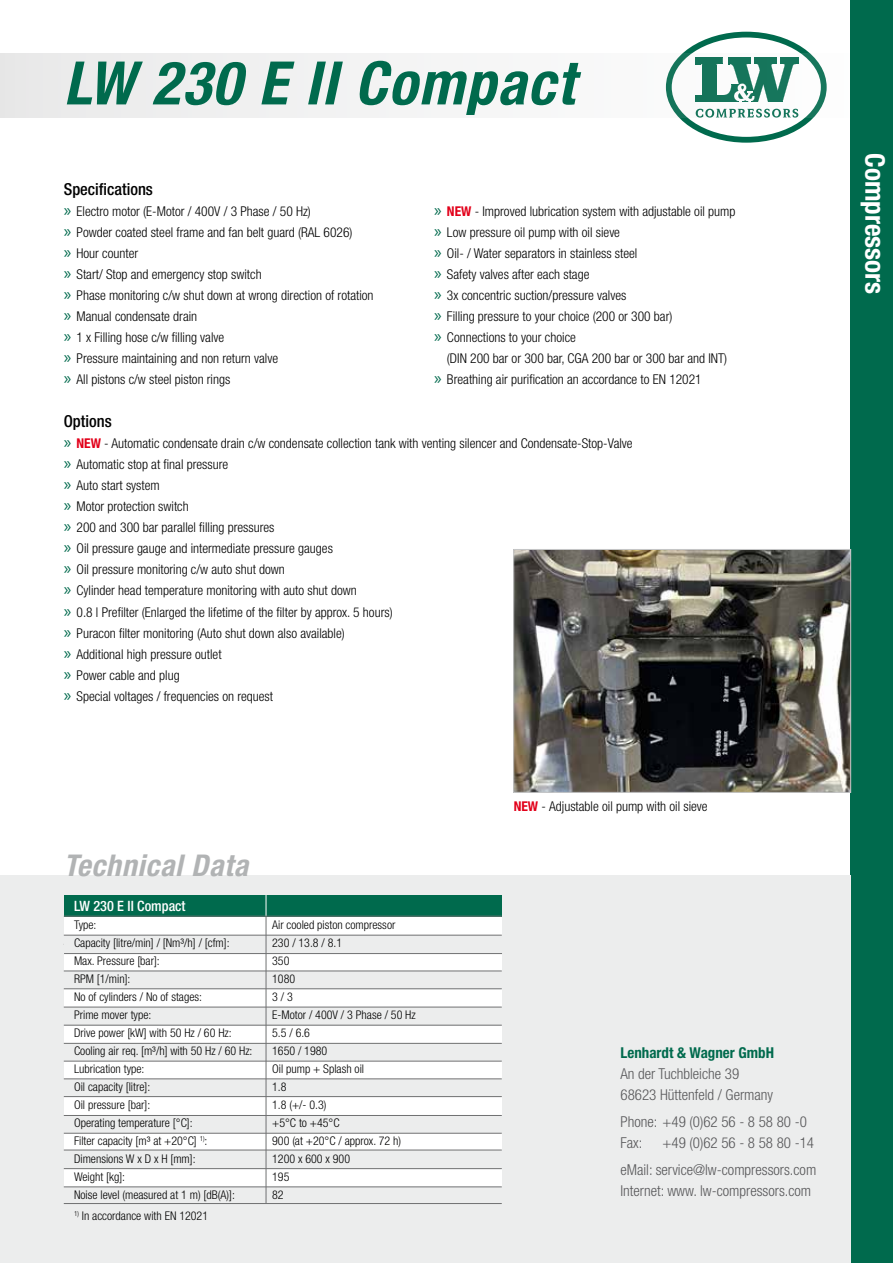
<style>
.page{position:relative;width:893px;height:1263px;background:#fff}
.page>*{position:absolute;margin:0;border:0;box-sizing:border-box;transform-origin:0 0}
.t1{font:italic 700 condensed 60px "Helvetica Neue LT Std";letter-spacing:.025em;color:#006a4d}
.t2{font:italic 700 condensed 30px "Helvetica Neue LT Std";letter-spacing:.025em;color:#b1b3b4}
.t3{font:700 condensed 27px "Helvetica Neue LT Std";color:#fff}
.t4{font:500 condensed 16.5px "Helvetica Neue LT Std";color:#000}
.t5{font:300 condensed 15px/21px "Helvetica Neue LT Std";color:#58585a}
.t6{font:700 condensed 15px "Helvetica Neue LT Std";color:#006a4d}
.t7{font:500 condensed 14.25px "Helvetica Neue LT Std";color:#fff}
.t8{font:300 condensed 13.5px/21px "Helvetica Neue LT Std";color:#000}
.t9{font:300 condensed 12px/18px "Helvetica Neue LT Std";color:#000}
.s1{font-family:"Myriad Pro";font-weight:400;font-stretch:normal;font-size:18px;color:#006a4d}
.s2{font-weight:700;color:#e2001a}
</style>
<div class="page">
<svg style="left:664px;top:30px;width:164px;height:114px"></svg>
<svg style="left:669px;top:35px;width:155px;height:105px"></svg>
<div style="left:666px;top:32px;width:161px;height:111px;border:6px solid #006a4d;border-radius:50%"></div>
<svg style="left:0;top:54px;width:828px;height:64px"></svg>
<div style="left:850px;top:0;width:43px;height:1263px;background:#006a4d"></div>
<div style="left:0;top:876px;width:850px;height:387px;background:#eceded"></div>
<div style="left:64px;top:916px;width:438px;height:278px;background:#fff"></div>
<div style="left:64px;top:1187px;width:438px;height:18px;background:#eceded"></div>
<div style="left:64px;top:1150px;width:438px;height:19px;background:#eceded"></div>
<div style="left:64px;top:1115px;width:438px;height:18px;background:#eceded"></div>
<div style="left:64px;top:1079px;width:438px;height:18px;background:#eceded"></div>
<div style="left:64px;top:1043px;width:438px;height:18px;background:#eceded"></div>
<div style="left:64px;top:1007px;width:438px;height:18px;background:#eceded"></div>
<div style="left:64px;top:971px;width:438px;height:18px;background:#eceded"></div>
<hr style="left:64px;top:971px;width:438px;height:1px;background:#707172">
<hr style="left:64px;top:988px;width:438px;height:1px;background:#707172">
<hr style="left:64px;top:1007px;width:438px;height:1px;background:#707172">
<hr style="left:64px;top:1025px;width:438px;height:1px;background:#707172">
<hr style="left:64px;top:1043px;width:438px;height:1px;background:#707172">
<hr style="left:64px;top:1061px;width:438px;height:1px;background:#707172">
<hr style="left:64px;top:1078px;width:438px;height:1px;background:#707172">
<hr style="left:64px;top:1096px;width:438px;height:1px;background:#707172">
<hr style="left:64px;top:1115px;width:438px;height:1px;background:#707172">
<hr style="left:64px;top:1133px;width:438px;height:1px;background:#707172">
<hr style="left:64px;top:1186px;width:438px;height:1px;background:#707172">
<hr style="left:64px;top:1150px;width:438px;height:1px;background:#707172">
<hr style="left:64px;top:1168px;width:438px;height:1px;background:#707172">
<div style="left:64px;top:895px;width:438px;height:21px;background:#006a4d"></div>
<svg style="left:266px;top:895px;width:1px;height:21px"></svg>
<div style="left:64px;top:935px;width:438px;height:18px;background:#eceded"></div>
<hr style="left:266px;top:916px;width:1px;height:287px;background:#707172">
<hr style="left:64px;top:953px;width:438px;height:1px;background:#707172">
<hr style="left:64px;top:1203px;width:438px;height:1px;background:#707172">
<hr style="left:64px;top:935px;width:438px;height:1px;background:#707172">
<hr style="left:64px;top:916px;width:438px;height:1px;background:#707172">
<img style="left:515px;top:551px;width:334px;height:240px">
<div style="left:513px;top:549px;width:338px;height:244px;border:1px solid #c6c7c8"></div>
<h1 class="t1" style="left:64px;top:47px;width:512px">LW 230 E II Compact</h1>
<p class="t4" style="left:64px;top:179px;width:91px">Specifications</p>
<p class="t8" style="left:64px;top:200px;width:311px"><span class="s1">»</span> Electro motor (E-Motor / 400V / 3 Phase / 50 Hz)<br><span class="s1">»</span> Powder coated steel frame and fan belt guard (RAL 6026)<br><span class="s1">»</span> Hour counter<br><span class="s1">»</span> Start/ Stop and emergency stop switch<br><span class="s1">»</span> Phase monitoring c/w shut down at wrong direction of rotation <span class="s1">»</span> Manual condensate drain<br><span class="s1">»</span> 1 x Filling hose c/w filling valve<br><span class="s1">»</span> Pressure maintaining and non return valve<br><span class="s1">»</span> All pistons c/w steel piston rings</p>
<p class="t8" style="left:434px;top:200px;width:303px"><span class="s1">»</span> <span class="s2">NEW</span> - Improved lubrication system with adjustable oil pump <span class="s1">»</span> Low pressure oil pump with oil sieve<br><span class="s1">»</span> Oil- / Water separators in stainless steel<br><span class="s1">»</span> Safety valves after each stage<br><span class="s1">»</span> 3x concentric suction/pressure valves<br><span class="s1">»</span> Filling pressure to your choice (200 or 300 bar)<br><span class="s1">»</span> Connections to your choice</p>
<p class="t8" style="left:434px;top:347px;width:294px;text-indent:13px">(DIN 200 bar or 300 bar, CGA 200 bar or 300 bar and INT) <span class="s1">»</span> Breathing air purification an accordance to EN 12021</p>
<p class="t4" style="left:64px;top:412px;width:49px">Options</p>
<p class="t8" style="left:64px;top:433px;width:570px"><span class="s1">»</span> <span class="s2">NEW</span> - Automatic condensate drain c/w condensate collection tank with venting silencer and Condensate-Stop-Valve <span class="s1">»</span> Automatic stop at final pressure<br><span class="s1">»</span> Auto start system<br><span class="s1">»</span> Motor protection switch<br><span class="s1">»</span> 200 and 300 bar parallel filling pressures<br><span class="s1">»</span> Oil pressure gauge and intermediate pressure gauges<br><span class="s1">»</span> Oil pressure monitoring c/w auto shut down<br><span class="s1">»</span> Cylinder head temperature monitoring with auto shut down<br><span class="s1">»</span> 0.8 l Prefilter (Enlarged the lifetime of the filter by approx. 5 hours)<br><span class="s1">»</span> Puracon filter monitoring (Auto shut down also available)<br><span class="s1">»</span> Additional high pressure outlet<br><span class="s1">»</span> Power cable and plug<br><span class="s1">»</span> Special voltages / frequencies on request</p>
<h2 class="t2" style="left:64px;top:847px;width:186px">Technical Data</h2>
<p class="t7" style="left:74px;top:897px;width:113px">LW 230 E II Compact</p>
<p class="t9" style="left:74px;top:915px;width:180px">Type:<br>Capacity [litre/min] / [Nm³/h] / [cfm]:<br>Max. Pressure [bar]:<br>RPM [1/min]:<br>No of cylinders / No of stages:<br>Prime mover type:<br>Drive power [kW] with 50 Hz / 60 Hz:<br>Cooling air req. [m³/h] with 50 Hz / 60 Hz:<br>Lubrication type:<br>Oil capacity [litre]:<br>Oil pressure [bar]:<br>Operating temperature [°C]:<br>Filter capacity [m³ at +20°C] <sup>1)</sup>:<br>Dimensions W x D x H [mm]:<br>Weight [kg]:<br>Noise level (measured at 1 m) [dB(A)]:</p>
<p class="t9" style="left:74px;top:1206px;width:136px"><sup>1)</sup> In accordance with EN 12021</p>
<p class="t9" style="left:272px;top:916px;width:145px">Air cooled piston compressor<br>230 / 13.8 / 8.1<br>350<br>1080<br>3 / 3<br>E-Motor / 400V / 3 Phase / 50 Hz<br>5.5 / 6.6<br>1650 / 1980<br>Oil pump + Splash oil<br>1.8<br>1.8 (+/- 0.3)<br>+5°C to +45°C<br>900 (at +20°C / approx. 72 h)<br>1200 x 600 x 900<br>195<br>82</p>
<p class="t8" style="left:514px;top:796px;width:196px"><span class="s2">NEW</span> - Adjustable oil pump with oil sieve</p>
<p class="t6" style="left:620px;top:1043px;width:155px">Lenhardt &amp; Wagner GmbH</p>
<p class="t5" style="left:620px;top:1063px;width:154px">An der Tuchbleiche 39<br>68623 Hüttenfeld / Germany</p>
<p class="t5" style="left:620px;top:1111px;width:188px">Phone: +49 (0)62 56 - 8 58 80 -0<br>Fax:</p>
<p class="t5" style="left:620px;top:1129px;width:197px;line-height:27px;text-align:right">+49 (0)62 56 - 8 58 80 -14<br>eMail: service@lw-compressors.com</p>
<p class="t5" style="left:620px;top:1180px;width:192px">Internet: www. lw-compressors.com</p>
<h3 class="t3" style="left:891px;top:153px;width:142px;rotate:90deg">Compressors</h3>
</div>
